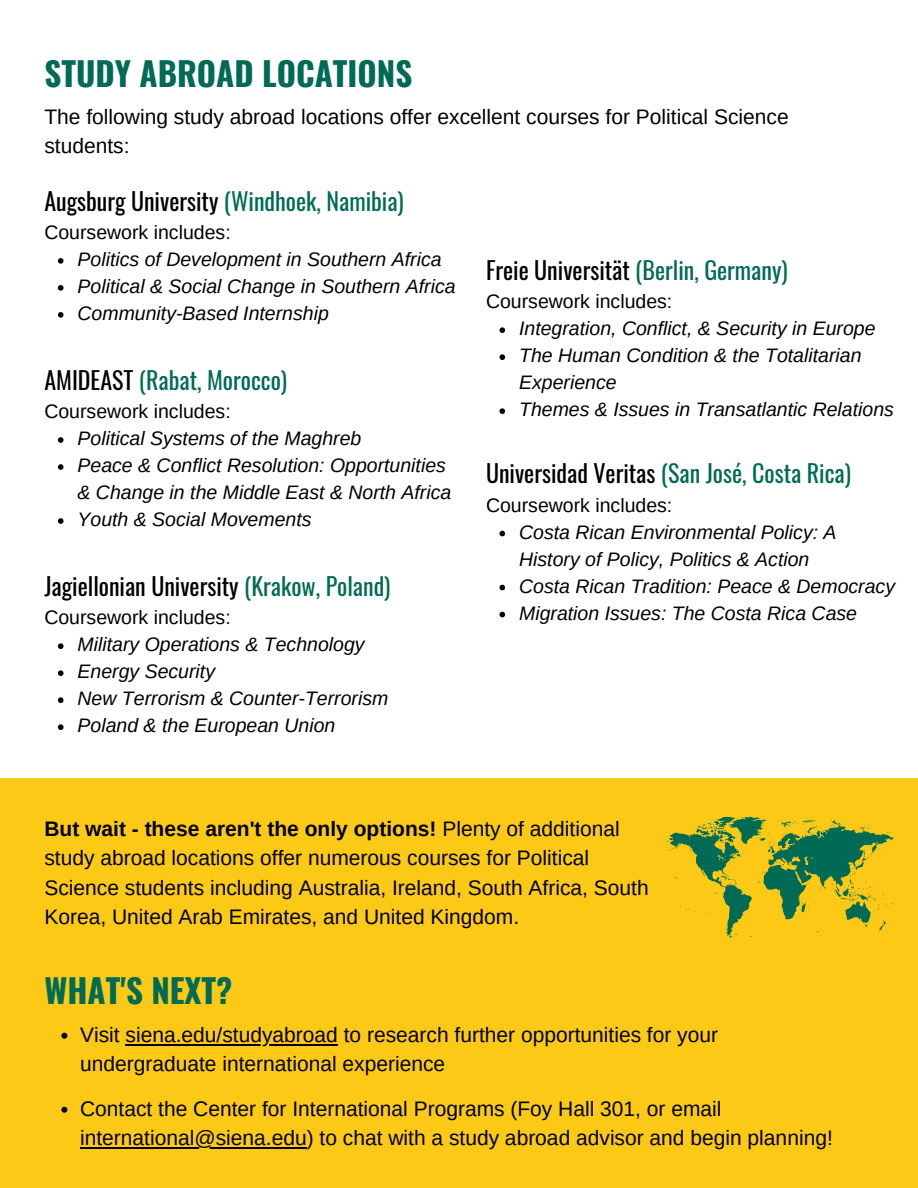
<style>
.page{position:relative;width:918px;height:1188px;background:#fff}
.page>*{position:absolute;margin:0;border:0;box-sizing:border-box;transform-origin:0 0}
.t1{font:700 33px "Oswald";color:#006b54}
.t2{font:24px "Oswald";color:#000}
.t3{font:24px "Oswald";color:#006b54}
.t4{font:21px/29.2px "Arimo";color:#000}
.t5{font:italic 19.5px/27px "Arimo";color:#000}
.t6{font:19.5px "Arimo";color:#000}
.s1{color:#006b54}
.s2{color:#000}
.s3{font-weight:700}
</style>
<div class="page">
<svg style="left:58px;top:258px;width:6px;height:6px"></svg>
<svg style="left:58px;top:285px;width:6px;height:6px"></svg>
<svg style="left:58px;top:312px;width:6px;height:6px"></svg>
<svg style="left:58px;top:437px;width:6px;height:6px"></svg>
<svg style="left:58px;top:464px;width:6px;height:6px"></svg>
<svg style="left:58px;top:518px;width:6px;height:6px"></svg>
<svg style="left:58px;top:643px;width:6px;height:6px"></svg>
<svg style="left:58px;top:670px;width:6px;height:6px"></svg>
<svg style="left:58px;top:697px;width:6px;height:6px"></svg>
<svg style="left:58px;top:724px;width:6px;height:6px"></svg>
<svg style="left:500px;top:327px;width:5px;height:6px"></svg>
<svg style="left:500px;top:354px;width:5px;height:6px"></svg>
<svg style="left:500px;top:408px;width:5px;height:6px"></svg>
<svg style="left:500px;top:531px;width:5px;height:5px"></svg>
<svg style="left:500px;top:585px;width:5px;height:5px"></svg>
<svg style="left:500px;top:612px;width:5px;height:5px"></svg>
<div style="left:0;top:778px;width:918px;height:410px;background:#fcc917"></div>
<svg style="left:667px;top:817px;width:227px;height:121px"></svg>
<svg style="left:61px;top:1033px;width:6px;height:6px"></svg>
<hr style="left:126px;top:1044px;width:212px;height:2px;background:#000">
<svg style="left:61px;top:1107px;width:6px;height:6px"></svg>
<hr style="left:80px;top:1147px;width:227px;height:2px;background:#000">
<h1 class="t1" style="left:44px;top:48px;width:369px">STUDY ABROAD LOCATIONS</h1>
<p class="t4" style="left:44px;top:102px;width:746px">The following study abroad locations offer excellent courses for Political Science students:</p>
<p class="t2" style="left:44px;top:182px;width:361px">Augsburg University <span class="s1">(Windhoek, Namibia)</span></p>
<p class="t5" style="left:78px;top:246px;width:380px">Politics of Development in Southern Africa<br>Political &amp; Social Change in Southern Africa<br>Community-Based Internship</p>
<p class="t6" style="left:44px;top:221px;width:188px">Coursework includes:</p>
<p class="t2" style="left:486px;top:251px;width:303px">Freie Universität <span class="s1">(Berlin, Germany)</span></p>
<p class="t5" style="left:519px;top:315px;width:376px">Integration, Conflict, &amp; Security in Europe The Human Condition &amp; the Totalitarian Experience<br>Themes &amp; Issues in Transatlantic Relations</p>
<p class="t6" style="left:486px;top:291px;width:188px">Coursework includes:</p>
<p class="t3" style="left:44px;top:361px;width:244px"><span class="s2">AMIDEAST</span> (Rabat, Morocco)</p>
<p class="t5" style="left:78px;top:425px;width:375px">Political Systems of the Maghreb<br>Peace &amp; Conflict Resolution: Opportunities &amp; Change in the Middle East &amp; North Africa Youth &amp; Social Movements</p>
<p class="t6" style="left:44px;top:400px;width:188px">Coursework includes:</p>
<p class="t3" style="left:486px;top:455px;width:367px"><span class="s2">Universidad Veritas</span> (San José, Costa Rica)</p>
<p class="t5" style="left:519px;top:518px;width:377px">Costa Rican Environmental Policy: A History of Policy, Politics &amp; Action<br>Costa Rican Tradition: Peace &amp; Democracy Migration Issues: The Costa Rica Case</p>
<p class="t6" style="left:486px;top:494px;width:188px">Coursework includes:</p>
<p class="t2" style="left:44px;top:567px;width:348px">Jagiellonian University <span class="s1">(Krakow, Poland)</span></p>
<p class="t5" style="left:78px;top:631px;width:312px">Military Operations &amp; Technology<br>Energy Security<br>New Terrorism &amp; Counter-Terrorism<br>Poland &amp; the European Union</p>
<p class="t6" style="left:44px;top:607px;width:188px">Coursework includes:</p>
<p class="t4" style="left:44px;top:814px;width:606px"><span class="s3">But wait - these aren't the only options!</span> Plenty of additional study abroad locations offer numerous courses for Political Science students including Australia, Ireland, South Africa, South Korea, United Arab Emirates, and United Kingdom.</p>
<h1 class="t1" style="left:44px;top:964px;width:189px">WHAT'S NEXT?</h1>
<p class="t4" style="left:80px;top:1020px;width:640px">Visit siena.edu/studyabroad to research further opportunities for your undergraduate international experience</p>
<p class="t4" style="left:80px;top:1094px;width:754px">Contact the Center for International Programs (Foy Hall 301, or email international@siena.edu) to chat with a study abroad advisor and begin planning!</p>
</div>
